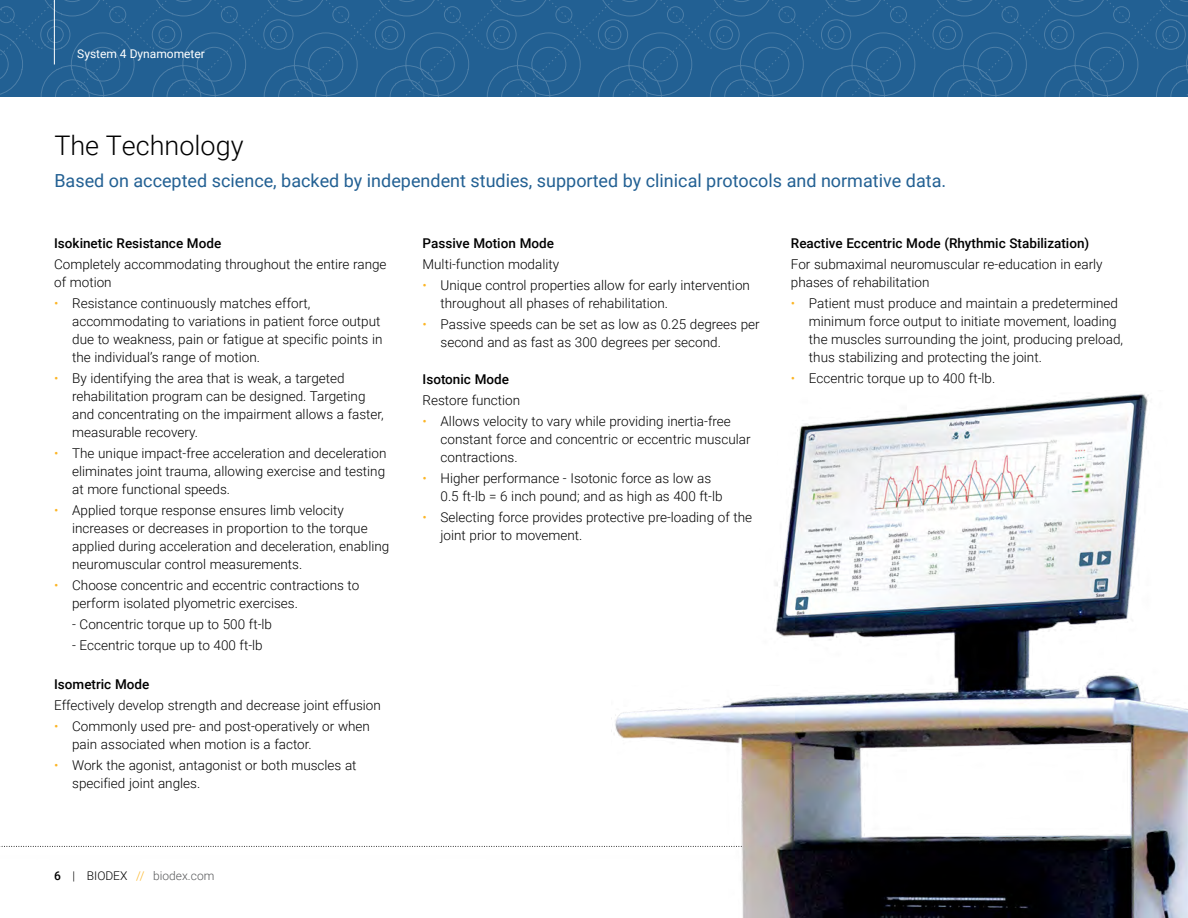
<style>
.page{position:relative;width:1188px;height:918px;background:#fff}
.page>*{position:absolute;margin:0;border:0;box-sizing:border-box;transform-origin:0 0}
.t1{font:300 27px "Roboto";color:#000}
.t2{font:18px "Roboto";color:#226093}
.t3{font:300 13.5px/18px "Roboto";color:#000}
.t4{font:500 13.5px "Roboto";color:#000}
.t5{font:300 12px "Roboto";color:#58595b}
.t6{font:12px "Roboto";color:#fff}
.s1{color:#fcb525}
.s2{font-weight:500;color:#000}
.s3{color:#000}
</style>
<div class="page">
<svg style="left:0;top:846px;width:610px;height:1px"></svg>
<svg style="left:0;top:0;width:1188px;height:97px;background:#246194"></svg>
<img style="left:611px;top:394px;width:577px;height:524px">
<hr style="left:54px;top:0;width:1px;height:65px;background:#fff">
<p class="t6" style="left:77px;top:45px;width:129px">System 4 Dynamometer</p>
<h1 class="t1" style="left:54px;top:127px;width:191px">The Technology</h1>
<h2 class="t2" style="left:54px;top:168px;width:893px">Based on accepted science, backed by independent studies, supported by clinical protocols and normative data.</h2>
<p class="t4" style="left:54px;top:233px;width:169px">Isokinetic Resistance Mode</p>
<p class="t3" style="left:54px;top:254px;width:334px">Completely accommodating throughout the entire range of motion</p>
<p class="t3" style="left:72px;top:293px;width:312px;text-indent:-18px"><span class="s1">•</span> Resistance continuously matches effort, accommodating to variations in patient force output due to weakness, pain or fatigue at specific points in the individual’s range of motion.</p>
<p class="t3" style="left:72px;top:368px;width:313px;text-indent:-18px"><span class="s1">•</span> By identifying the area that is weak, a targeted rehabilitation program can be designed. Targeting and concentrating on the impairment allows a faster, measurable recovery.</p>
<p class="t3" style="left:72px;top:443px;width:316px;text-align:justify;text-indent:-18px"><span class="s1">•</span> The unique impact-free acceleration and deceleration eliminates joint trauma, allowing exercise and testing at more functional speeds.</p>
<p class="t3" style="left:72px;top:500px;width:319px;text-indent:-18px"><span class="s1">•</span> Applied torque response ensures limb velocity increases or decreases in proportion to the torque applied during acceleration and deceleration, enabling neuromuscular control measurements.</p>
<p class="t3" style="left:72px;top:575px;width:289px;text-indent:-18px"><span class="s1">•</span> Choose concentric and eccentric contractions to perform isolated plyometric exercises.</p>
<p class="t3" style="left:72px;top:614px;width:201px">- Concentric torque up to 500 ft-lb</p>
<p class="t3" style="left:72px;top:635px;width:192px">- Eccentric torque up to 400 ft-lb</p>
<p class="t4" style="left:54px;top:674px;width:97px">Isometric Mode</p>
<p class="t3" style="left:54px;top:695px;width:328px">Effectively develop strength and decrease joint effusion</p>
<p class="t3" style="left:72px;top:716px;width:299px;text-indent:-18px"><span class="s1">•</span> Commonly used pre- and post-operatively or when pain associated when motion is a factor.</p>
<p class="t3" style="left:72px;top:755px;width:286px;text-indent:-18px"><span class="s1">•</span> Work the agonist, antagonist or both muscles at specified joint angles.</p>
<p class="t5" style="left:54px;top:868px;width:162px"><span class="s2">6</span> <span class="s3">| BIODEX</span> <span class="s1">//</span> biodex.com</p>
<p class="t4" style="left:423px;top:233px;width:133px">Passive Motion Mode</p>
<p class="t3" style="left:423px;top:254px;width:138px">Multi-function modality</p>
<p class="t3" style="left:441px;top:275px;width:311px;text-indent:-18px"><span class="s1">•</span> Unique control properties allow for early intervention throughout all phases of rehabilitation.</p>
<p class="t3" style="left:441px;top:314px;width:321px;text-indent:-18px"><span class="s1">•</span> Passive speeds can be set as low as 0.25 degrees per second and as fast as 300 degrees per second.</p>
<p class="t4" style="left:423px;top:370px;width:88px">Isotonic Mode</p>
<p class="t3" style="left:423px;top:391px;width:99px">Restore function</p>
<p class="t3" style="left:441px;top:412px;width:312px;text-indent:-18px"><span class="s1">•</span> Allows velocity to vary while providing inertia-free constant force and concentric or eccentric muscular contractions.</p>
<p class="t3" style="left:441px;top:469px;width:284px;text-indent:-18px"><span class="s1">•</span> Higher performance - Isotonic force as low as<br>0.5 ft-lb = 6 inch pound; and as high as 400 ft-lb</p>
<p class="t3" style="left:441px;top:508px;width:313px;text-indent:-18px"><span class="s1">•</span> Selecting force provides protective pre-loading of the joint prior to movement.</p>
<p class="t4" style="left:791px;top:233px;width:300px">Reactive Eccentric Mode (Rhythmic Stabilization)</p>
<p class="t3" style="left:791px;top:254px;width:313px">For submaximal neuromuscular re-education in early phases of rehabilitation</p>
<p class="t3" style="left:809px;top:293px;width:316px;text-indent:-18px"><span class="s1">•</span> Patient must produce and maintain a predetermined minimum force output to initiate movement, loading the muscles surrounding the joint, producing preload, thus stabilizing and protecting the joint.</p>
<p class="t3" style="left:791px;top:368px;width:206px"><span class="s1">•</span> Eccentric torque up to 400 ft-lb.</p>
</div>
